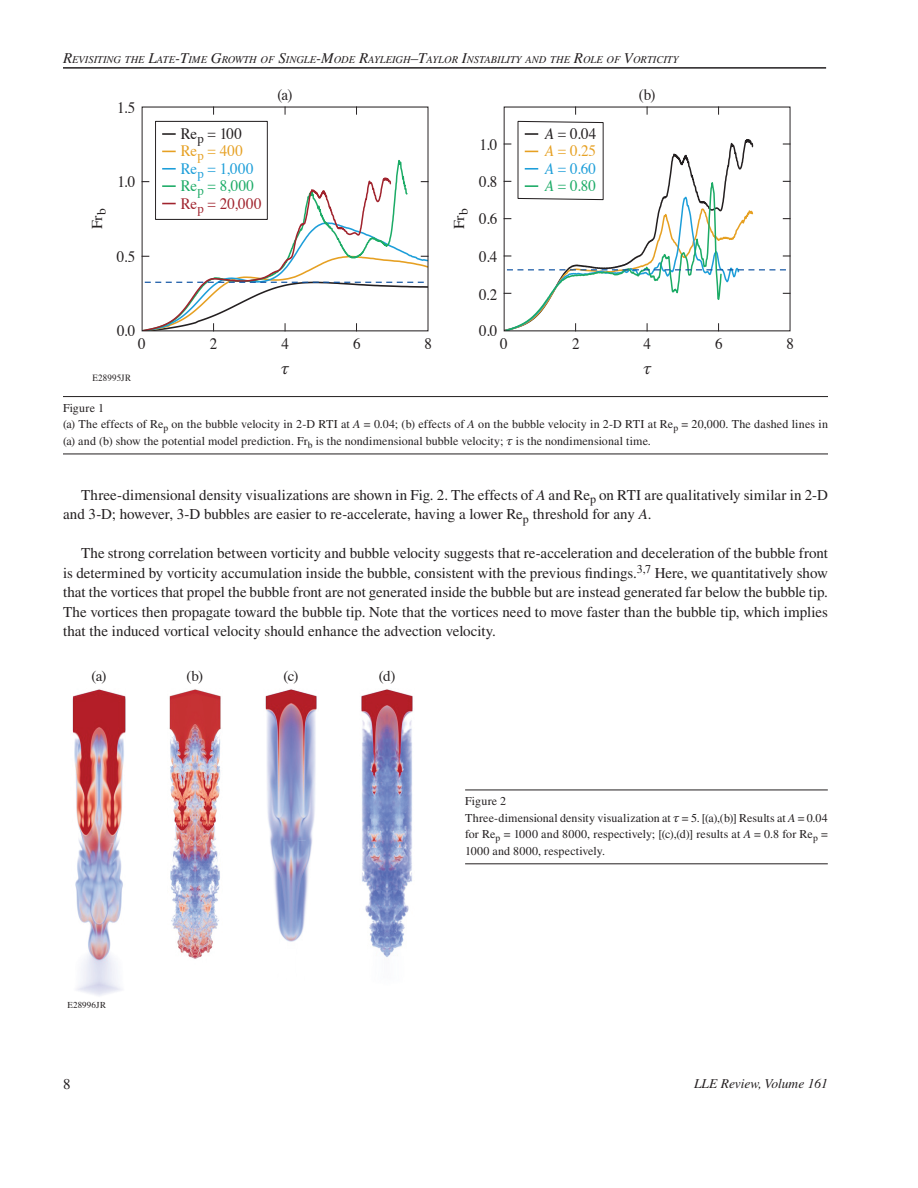
<style>
.page{position:relative;width:918px;height:1188px;background:#fff}
.page>*{position:absolute;margin:0;border:0;box-sizing:border-box;transform-origin:0 0}
.t1{font:15.9px/17.4px "Times";letter-spacing:.01em;color:#231f20;text-align:justify;scale:.95 1}
.t2{font:15.9px/17.4px "Times";letter-spacing:.025em;color:#a0232d;scale:.95 1}
.Text-Indent{font:15px/19.5px "Times LT Std";color:#231f20}
.t3{font:15px "Times";color:#231f20}
.t4{font:15px "Times";color:#231f20;scale:1.06 1}
.t5{font:italic 14.25px "MM Greek";color:#231f20;scale:.95 1}
.t6{font:italic 13.5px "Times LT Std";color:#231f20}
.Figure_Caption{font:12px/16.5px "Times LT Std";letter-spacing:.01em;color:#231f20}
.Figure_Number{font:12px "Times LT Std";letter-spacing:.01em;color:#231f20}
.t7{font:italic 10.5px "Times LT Std";color:#231f20}
.t8{font:9.45px "Times";letter-spacing:.015em;color:#231f20;scale:.95 1}
.t9{font:9px "Times";letter-spacing:.02em;color:#231f20}
.s1{font-size:15px}
.s2{color:#231f20}
.s3{color:#e6a022}
.s4{color:#1d9ed9}
.s5{color:#1cab66}
.s6{font-style:italic}
.s7{font-style:italic;color:#e6a022}
.s8{font-style:italic;color:#1d9ed9}
.s9{font-style:italic;color:#1cab66}
.s10{font-family:"MM Greek";font-style:italic;font-size:10.5px}
</style>
<div class="page">
<hr style="left:63px;top:67px;width:763px;height:2px;background:#231f20">
<svg style="left:162px;top:133px;width:14px;height:2px"></svg>
<svg style="left:162px;top:151px;width:14px;height:1px"></svg>
<svg style="left:141px;top:168px;width:288px;height:164px"></svg>
<div style="left:155px;top:121px;width:113px;height:99px;border:1px solid #231f20"></div>
<svg style="left:503px;top:121px;width:287px;height:211px"></svg>
<hr style="left:63px;top:396px;width:765px;height:1px;background:#231f20">
<hr style="left:63px;top:454px;width:765px;height:1px;background:#231f20">
<hr style="left:465px;top:790px;width:363px;height:1px;background:#231f20">
<hr style="left:465px;top:864px;width:363px;height:1px;background:#231f20">
<img style="left:72px;top:689px;width:54px;height:307px">
<img style="left:169px;top:689px;width:52px;height:270px">
<img style="left:265px;top:689px;width:52px;height:253px">
<img style="left:361px;top:689px;width:52px;height:269px">
<p class="t7" style="left:63px;top:54px;width:617px"><span class="s1">R</span>EVISITING THE <span class="s1">L</span>ATE<span class="s1">-T</span>IME <span class="s1">G</span>ROWTH OF <span class="s1">S</span>INGLE<span class="s1">-M</span>ODE <span class="s1">R</span>AYLEIGH<span class="s1">–T</span>AYLOR <span class="s1">I</span>NSTABILITY AND THE <span class="s1">R</span>OLE OF <span class="s1">V</span>ORTICITY</p>
<p class="t1" style="left:117px;top:97px;width:21px">1.5</p>
<p class="t1" style="left:278px;top:85px;width:17px">(a)</p>
<p class="t1" style="left:639px;top:85px;width:19px">(b)</p>
<p class="t2" style="left:181px;top:124px;width:87px"><span class="s2">Re</span><sub>p</sub> <span class="s2">= 100<br></span><span class="s3">Re</span><sub>p</sub> <span class="s3">= 400<br></span><span class="s4">Re</span><sub>p</sub> <span class="s4">= 1,000<br></span><span class="s5">Re</span><sub>p</sub> <span class="s5">= 8,000<br></span>Re<sub>p</sub> = 20,000</p>
<p class="t1" style="left:545px;top:124px;width:55px"><span class="s6">A</span> = 0.04<br><span class="s7">A</span> <span class="s3">= 0.25<br></span><span class="s8">A</span> <span class="s4">= 0.60<br></span><span class="s9">A</span> <span class="s5">= 0.80</span></p>
<p class="t1" style="left:479px;top:134px;width:20px">1.0</p>
<p class="t1" style="left:479px;top:171px;width:21px">0.8</p>
<p class="t1" style="left:479px;top:209px;width:21px">0.6</p>
<p class="t1" style="left:479px;top:246px;width:21px">0.4</p>
<p class="t1" style="left:479px;top:284px;width:21px">0.2</p>
<p class="t1" style="left:479px;top:321px;width:21px">0.0</p>
<p class="t1" style="left:117px;top:172px;width:20px">1.0</p>
<p class="t4" style="left:83px;top:229px;width:21px;rotate:-90deg">Fr<sub>b</sub></p>
<p class="t4" style="left:445px;top:229px;width:21px;rotate:-90deg">Fr<sub>b</sub></p>
<p class="t1" style="left:117px;top:246px;width:21px">0.5</p>
<p class="t1" style="left:117px;top:321px;width:21px">0.0</p>
<p class="t1" style="left:353px;top:334px;width:9px">6</p>
<p class="t1" style="left:425px;top:334px;width:9px">8</p>
<p class="t1" style="left:138px;top:334px;width:9px">0</p>
<p class="t1" style="left:210px;top:334px;width:9px">2</p>
<p class="t1" style="left:281px;top:334px;width:9px">4</p>
<p class="t5" style="left:281px;top:362px;width:10px">x</p>
<p class="t1" style="left:500px;top:334px;width:9px">0</p>
<p class="t1" style="left:572px;top:334px;width:9px">2</p>
<p class="t1" style="left:644px;top:334px;width:9px">4</p>
<p class="t5" style="left:643px;top:362px;width:10px">x</p>
<p class="t8" style="left:93px;top:369px;width:42px">E28995JR</p>
<p class="t1" style="left:715px;top:334px;width:9px">6</p>
<p class="t1" style="left:787px;top:334px;width:9px">8</p>
<p class="Figure_Number" style="left:63px;top:401px;width:43px">Figure 1</p>
<p class="Figure_Caption" style="left:63px;top:416px;width:767px">(a) The effects of Re<sub>p</sub> on the bubble velocity in 2-D RTI at <span class="s6">A</span> = 0.04; (b) effects of <span class="s6">A</span> on the bubble velocity in 2-D RTI at Re<sub>p</sub> = 20,000. The dashed lines in (a) and (b) show the potential model prediction. Fr<sub>b</sub> is the nondimensional bubble velocity; <span class="s10">x</span> is the nondimensional time.</p>
<p class="Text-Indent" style="left:63px;top:485px;width:766px;text-indent:18px">Three-dimensional density visualizations are shown in Fig. 2. The effects of <span class="s6">A</span> and Re<sub>p</sub> on RTI are qualitatively similar in 2-D and 3-D; however, 3-D bubbles are easier to re-accelerate, having a lower Re<sub>p</sub> threshold for any <span class="s6">A</span>.</p>
<p class="Text-Indent" style="left:63px;top:543px;width:767px;text-align:justify;text-indent:18px">The strong correlation between vorticity and bubble velocity suggests that re-acceleration and deceleration of the bubble front is determined by vorticity accumulation inside the bubble, consistent with the previous findings.<sup>3,7</sup> Here, we quantitatively show that the vortices that propel the bubble front are not generated inside the bubble but are instead generated far below the bubble tip.<br>The vortices then propagate toward the bubble tip. Note that the vortices need to move faster than the bubble tip, which implies that the induced vortical velocity should enhance the advection velocity.</p>
<p class="t3" style="left:92px;top:662px;width:17px">(a)</p>
<p class="t3" style="left:186px;top:662px;width:18px">(b)</p>
<p class="t3" style="left:284px;top:662px;width:16px">(c)</p>
<p class="t3" style="left:379px;top:662px;width:18px">(d)</p>
<p class="t9" style="left:67px;top:997px;width:40px">E28996JR</p>
<p class="Figure_Number" style="left:465px;top:794px;width:43px">Figure 2</p>
<p class="Figure_Caption" style="left:465px;top:809px;width:364px;text-align:justify">Three-dimensional density visualization at <span class="s10">x</span> = 5. [(a),(b)] Results at <span class="s6">A</span> = 0.04 for Re<sub>p</sub> = 1000 and 8000, respectively; [(c),(d)] results at <span class="s6">A</span> = 0.8 for Re<sub>p</sub> = 1000 and 8000, respectively.</p>
<p class="Text-Indent" style="left:63px;top:1074px;width:9px">8</p>
<p class="t6" style="left:694px;top:1076px;width:135px">LLE Review, Volume 161</p>
</div>
